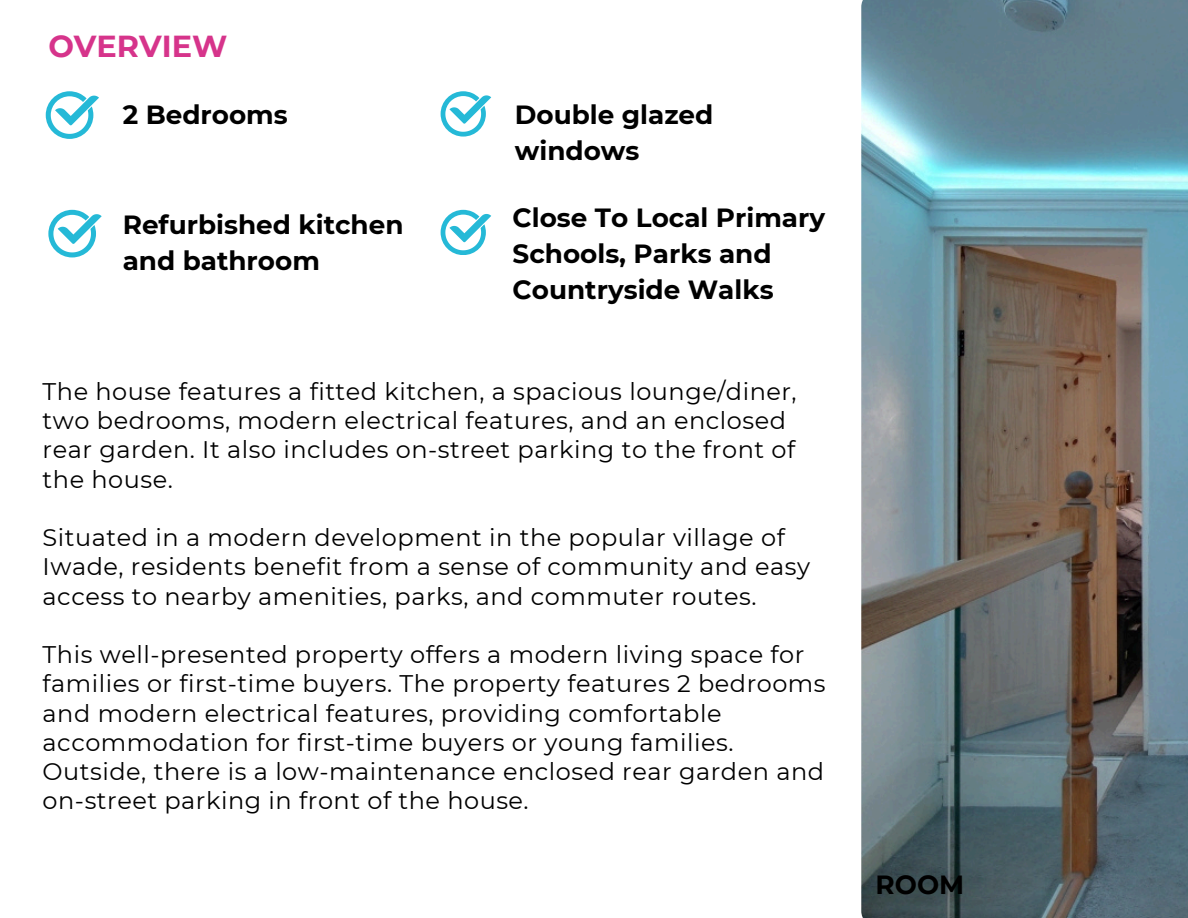
<style>
.page{position:relative;width:1188px;height:918px;background:#fff}
.page>*{position:absolute;margin:0;border:0;box-sizing:border-box;transform-origin:0 0}
.t1{font:700 30.3px "Montserrat";color:#d6348b}
.t2{font:700 26.25px/36px "Montserrat";color:#000}
.t3{font:24px/29.2px "Montserrat";letter-spacing:.02em;color:#000}
</style>
<div class="page">
<svg style="left:46px;top:91px;width:53px;height:48px"></svg>
<svg style="left:48px;top:210px;width:53px;height:47px"></svg>
<svg style="left:441px;top:91px;width:50px;height:45px"></svg>
<svg style="left:441px;top:210px;width:50px;height:45px"></svg>
<img style="left:861px;top:0;width:327px;height:918px">
<h3 class="t1" style="left:48px;top:28px;width:181px">OVERVIEW</h3>
<p class="t2" style="left:123px;top:97px;width:166px">2 Bedrooms</p>
<h3 class="t2" style="left:515px;top:97px;width:200px">Double glazed windows</h3>
<p class="t2" style="left:123px;top:207px;width:282px">Refurbished kitchen and bathroom</p>
<h3 class="t2" style="left:513px;top:200px;width:314px">Close To Local Primary<br>Schools, Parks and<br>Countryside Walks</h3>
<p class="t3" style="left:43px;top:377px;width:756px">The house features a fitted kitchen, a spacious lounge/diner, two bedrooms, modern electrical features, and an enclosed rear garden. It also includes on-street parking to the front of the house.</p>
<h3 class="t3" style="left:43px;top:523px;width:769px">Situated in a modern development in the popular village of<br>Iwade, residents benefit from a sense of community and easy access to nearby amenities, parks, and commuter routes.</h3>
<p class="t3" style="left:43px;top:640px;width:785px">This well-presented property offers a modern living space for families or first-time buyers. The property features 2 bedrooms and modern electrical features, providing comfortable accommodation for first-time buyers or young families.<br>Outside, there is a low-maintenance enclosed rear garden and on-street parking in front of the house.</p>
<p class="t2" style="left:876px;top:867px;width:90px">ROOM</p>
</div>
